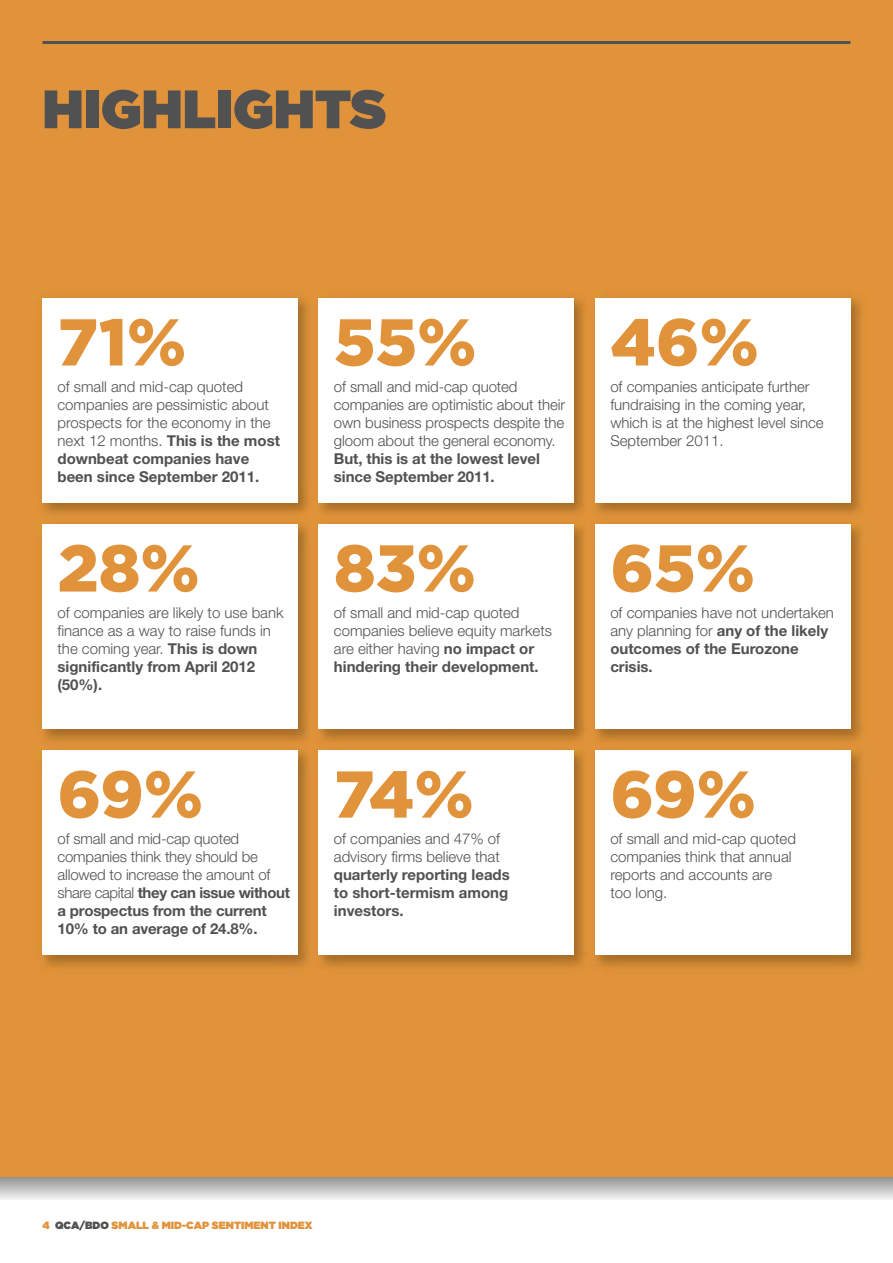
<style>
.page{position:relative;width:893px;height:1263px;background:#fff}
.page>*{position:absolute;margin:0;border:0;box-sizing:border-box;transform-origin:0 0}
.t1{font:900 66px "Gotham";color:#e1933b}
.t2{font:900 54px "Gotham";color:#525152}
.t3{font:300 15px/18px "Helvetica Neue";color:#525152}
.t4{font:700 15px/18px "Helvetica Neue";color:#525152}
.t5{font:900 10.5px "Gotham";color:#e1933b}
.s1{font-weight:700}
.s2{font-weight:300}
.s3{color:#525152}
</style>
<div class="page">
<div style="left:0;top:0;width:893px;height:1178px;background:#e1933b"></div>
<hr style="left:43px;top:41px;width:807px;height:3px;background:#525152">
<img style="left:42px;top:297px;width:820px;height:219px">
<div style="left:43px;top:298px;width:255px;height:204px;background:#fff"></div>
<div style="left:319px;top:298px;width:255px;height:204px;background:#fff"></div>
<div style="left:595px;top:298px;width:255px;height:204px;background:#fff"></div>
<img style="left:42px;top:524px;width:268px;height:444px">
<div style="left:43px;top:524px;width:255px;height:204px;background:#fff"></div>
<img style="left:318px;top:522px;width:268px;height:446px">
<div style="left:319px;top:524px;width:255px;height:204px;background:#fff"></div>
<img style="left:594px;top:522px;width:269px;height:446px">
<div style="left:595px;top:524px;width:255px;height:204px;background:#fff"></div>
<div style="left:43px;top:750px;width:255px;height:204px;background:#fff"></div>
<div style="left:319px;top:750px;width:255px;height:204px;background:#fff"></div>
<div style="left:595px;top:750px;width:255px;height:204px;background:#fff"></div>
<h2 class="t2" style="left:43px;top:90px;width:345px">HIGHLIGHTS</h2>
<h1 class="t1" style="left:58px;top:319px;width:130px">71%</h1>
<p class="t3" style="left:58px;top:397px;width:224px">companies are pessimistic about prospects for the economy in the next 12 months. <span class="s1">This is the most downbeat companies have been since September 2011.</span></p>
<p class="t3" style="left:58px;top:379px;width:187px">of small and mid-cap quoted</p>
<h1 class="t1" style="left:58px;top:545px;width:144px">28%</h1>
<p class="t4" style="left:58px;top:623px;width:215px"><span class="s2">finance as a way to raise funds in the coming year.</span> This is down significantly from April 2012 (50%).</p>
<p class="t3" style="left:58px;top:605px;width:228px">of companies are likely to use bank</p>
<h1 class="t1" style="left:58px;top:771px;width:147px">69%</h1>
<p class="t3" style="left:58px;top:849px;width:234px">companies think they should be allowed to increase the amount of share capital <span class="s1">they can issue without a prospectus from the current<br>10% to an average of 24.8%.</span></p>
<p class="t3" style="left:58px;top:831px;width:183px">of small and mid-cap quoted</p>
<h1 class="t1" style="left:334px;top:319px;width:144px">55%</h1>
<p class="t3" style="left:334px;top:397px;width:233px;text-align:justify">companies are optimistic about their own business prospects despite the gloom about the general economy.</p>
<p class="t4" style="left:334px;top:451px;width:208px">But, this is at the lowest level since September 2011.</p>
<p class="t3" style="left:334px;top:379px;width:185px">of small and mid-cap quoted</p>
<h1 class="t1" style="left:334px;top:545px;width:143px">83%</h1>
<p class="t3" style="left:334px;top:623px;width:220px">companies believe equity markets are either having <span class="s1">no impact or hindering their development.</span></p>
<p class="t3" style="left:334px;top:605px;width:187px">of small and mid-cap quoted</p>
<h1 class="t1" style="left:334px;top:771px;width:141px">74%</h1>
<p class="t3" style="left:334px;top:849px;width:167px">advisory firms believe that</p>
<p class="t4" style="left:334px;top:867px;width:177px;text-align:justify">quarterly reporting leads to short-termism among investors.</p>
<p class="t3" style="left:334px;top:831px;width:168px">of companies and 47% of</p>
<h1 class="t1" style="left:610px;top:319px;width:150px">46%</h1>
<p class="t3" style="left:610px;top:397px;width:215px">fundraising in the coming year, which is at the highest level since<br>September 2011.</p>
<p class="t3" style="left:610px;top:379px;width:201px">of companies anticipate further</p>
<h1 class="t1" style="left:610px;top:545px;width:146px">65%</h1>
<p class="t4" style="left:610px;top:623px;width:219px"><span class="s2">any planning for</span> any of the likely outcomes of the Eurozone crisis.</p>
<p class="t3" style="left:610px;top:605px;width:225px">of companies have not undertaken</p>
<h1 class="t1" style="left:610px;top:771px;width:147px">69%</h1>
<p class="t3" style="left:610px;top:849px;width:183px">companies think that annual reports and accounts are too long.</p>
<p class="t3" style="left:610px;top:831px;width:187px">of small and mid-cap quoted</p>
<p class="t5" style="left:43px;top:1221px;width:272px">4 <span class="s3">QCA/BDO</span> SMALL &amp; MID-CAP SENTIMENT INDEX</p>
</div>
